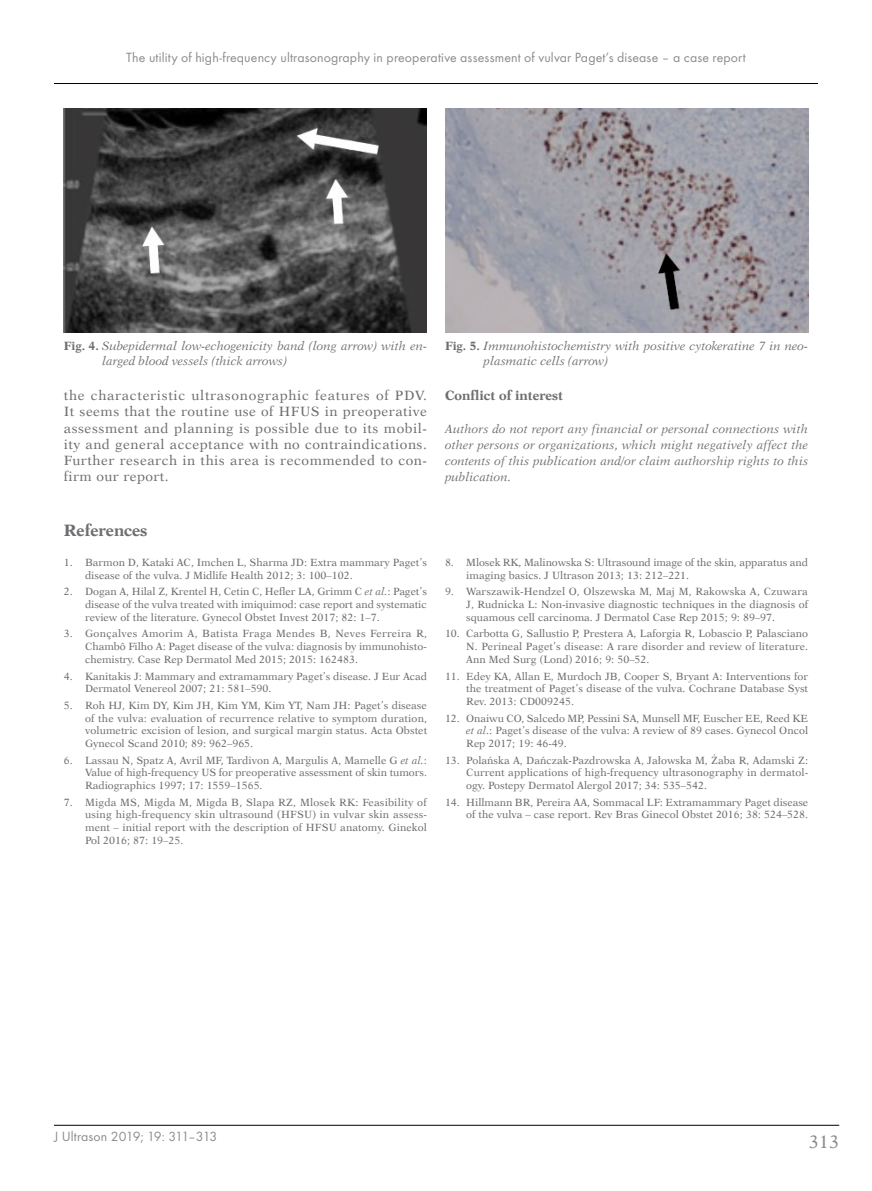
<style>
.page{position:relative;width:872px;height:1191px;background:#fff}
.page>*{position:absolute;margin:0;border:0;box-sizing:border-box;transform-origin:0 0}
.t1{font:18px "Dutch 823 EU Normal";color:#6d6e71}
.Pismienictwo{font:16.5px "Dutch 823 EU Bold";color:#6d6e71}
.t2{font:13.8px "Futura TCE";letter-spacing:.01em;color:#6d6e71}
.BANG_-_Body_Ang{font:13.5px/16.2px "Dutch 823 EU Normal";letter-spacing:.04em;color:#6d6e71;text-align:justify}
.Konflikt_interesow_p{font:13.5px "Dutch 823 EU Bold";color:#6d6e71}
.Konflikt_interesow_p-2{font:12px/16.2px "Dutch 823 EU Italic";letter-spacing:.005em;color:#6d6e71;text-align:justify}
.Normalny{font:12px/14.4px "Dutch 823 EU Italic";color:#6d6e71}
.t3{font:10.5px/12.6px "Dutch 823 EU Normal";color:#6d6e71;text-align:justify}
.s1{font-family:"Dutch 823 EU Bold"}
.s2{font-family:"Dutch 823 EU Italic"}
</style>
<div class="page">
<hr style="left:54px;top:1125px;width:785px;height:1px;background:#000">
<hr style="left:54px;top:83px;width:764px;height:1px;background:#000">
<img style="left:64px;top:108px;width:363px;height:225px">
<img style="left:445px;top:108px;width:363px;height:225px">
<h3 class="t2" style="left:126px;top:49px;width:621px">The utility of high-frequency ultrasonography in preoperative assessment of vulvar Paget’s disease – a case report</h3>
<p class="Normalny" style="left:102px;top:339px;width:326px;text-indent:-38px"><span class="s1">Fig. 4.</span> Subepidermal low-echogenicity band (long arrow) with en&shy;larged blood vessels (thick arrows)</p>
<p class="Normalny" style="left:483px;top:339px;width:326px;text-indent:-38px"><span class="s1">Fig. 5.</span> Immunohistochemistry with positive cytokeratine 7 in neo&shy;plasmatic cells (arrow)</p>
<p class="BANG_-_Body_Ang" style="left:64px;top:387px;width:365px">the characteristic ultrasonographic features of PDV.<br>It seems that the routine use of HFUS in preoperative assessment and planning is possible due to its mobil&shy;ity and general acceptance with no contraindications.<br>Further research in this area is recommended to con&shy;firm our report.</p>
<p class="Pismienictwo" style="left:64px;top:520px;width:85px">References</p>
<p class="t3" style="left:85px;top:556px;width:343px;text-indent:-21px">1. Barmon D, Kataki AC, Imchen L, Sharma JD: Extra mammary Paget’s disease of the vulva. J Midlife Health 2012; 3: 100–102.</p>
<p class="t3" style="left:85px;top:585px;width:343px;text-indent:-21px">2. Dogan A, Hilal Z, Krentel H, Cetin C, Hefler LA, Grimm C <span class="s2">et al.</span>: Paget’s disease of the vulva treated with imiquimod: case report and systematic review of the literature. Gynecol Obstet Invest 2017; 82: 1–7.</p>
<p class="t3" style="left:85px;top:627px;width:343px;text-indent:-21px">3. Gonçalves Amorim A, Batista Fraga Mendes B, Neves Ferreira R, Chambô Filho A: Paget disease of the vulva: diagnosis by immunohisto&shy;chemistry. Case Rep Dermatol Med 2015; 2015: 162483.</p>
<p class="t3" style="left:85px;top:669px;width:343px;text-indent:-21px">4. Kanitakis J: Mammary and extramammary Paget’s disease. J Eur Acad<br>Dermatol Venereol 2007; 21: 581–590.</p>
<p class="t3" style="left:85px;top:699px;width:344px;text-indent:-21px">5. Roh HJ, Kim DY, Kim JH, Kim YM, Kim YT, Nam JH: Paget’s disease of the vulva: evaluation of recurrence relative to symptom duration, volumetric excision of lesion, and surgical margin status. Acta Obstet Gynecol Scand 2010; 89: 962–965.</p>
<p class="t3" style="left:85px;top:754px;width:343px;text-indent:-21px">6. Lassau N, Spatz A, Avril MF, Tardivon A, Margulis A, Mamelle G <span class="s2">et al.</span>:<br>Value of high-frequency US for preoperative assessment of skin tumors.<br>Radiographics 1997; 17: 1559–1565.</p>
<p class="t3" style="left:85px;top:796px;width:343px;text-indent:-21px">7. Migda MS, Migda M, Migda B, Slapa RZ, Mlosek RK: Feasibility of using high-frequency skin ultrasound (HFSU) in vulvar skin assess&shy;ment – initial report with the description of HFSU anatomy. Ginekol Pol 2016; 87: 19–25.</p>
<p class="Konflikt_interesow_p" style="left:445px;top:387px;width:119px">Conflict of interest</p>
<p class="Konflikt_interesow_p-2" style="left:445px;top:420px;width:365px">Authors do not report any financial or personal connections with other persons or organizations, which might negatively affect the contents of this publication and/or claim authorship rights to this publication.</p>
<p class="t3" style="left:466px;top:556px;width:343px;text-indent:-21px">8. Mlosek RK, Malinowska S: Ultrasound image of the skin, apparatus and imaging basics. J Ultrason 2013; 13: 212–221.</p>
<p class="t3" style="left:466px;top:585px;width:343px;text-indent:-21px">9. Warszawik-Hendzel O, Olszewska M, Maj M, Rakowska A, Czuwara J, Rudnicka L: Non-invasive diagnostic techniques in the diagnosis of squamous cell carcinoma. J Dermatol Case Rep 2015; 9: 89–97.</p>
<p class="t3" style="left:466px;top:627px;width:343px;text-indent:-21px">10. Carbotta G, Sallustio P, Prestera A, Laforgia R, Lobascio P, Palasciano N. Perineal Paget’s disease: A rare disorder and review of literature.<br>Ann Med Surg (Lond) 2016; 9: 50–52.</p>
<p class="t3" style="left:466px;top:669px;width:343px;text-indent:-21px">11. Edey KA, Allan E, Murdoch JB, Cooper S, Bryant A: Interventions for the treatment of Paget’s disease of the vulva. Cochrane Database Syst Rev. 2013: CD009245.</p>
<p class="t3" style="left:466px;top:711px;width:343px;text-indent:-21px">12. Onaiwu CO, Salcedo MP, Pessini SA, Munsell MF, Euscher EE, Reed KE <span class="s2">et al.</span>: Paget’s disease of the vulva: A review of 89 cases. Gynecol Oncol Rep 2017; 19: 46-49.</p>
<p class="t3" style="left:466px;top:754px;width:343px;text-indent:-21px">13. Polańska A, Dańczak-Pazdrowska A, Jałowska M, Żaba R, Adamski Z:<br>Current applications of high-frequency ultrasonography in dermatol&shy;ogy. Postepy Dermatol Alergol 2017; 34: 535–542.</p>
<p class="t3" style="left:445px;top:796px;width:365px;text-align:right">14. Hillmann BR, Pereira AA, Sommacal LF: Extramammary Paget disease of the vulva – case report. Rev Bras Ginecol Obstet 2016; 38: 524–528.</p>
<h3 class="t2" style="left:54px;top:1128px;width:165px">J Ultrason 2019; 19: 311–313</h3>
<h1 class="t1" style="left:808px;top:1131px;width:32px">313</h1>
</div>
